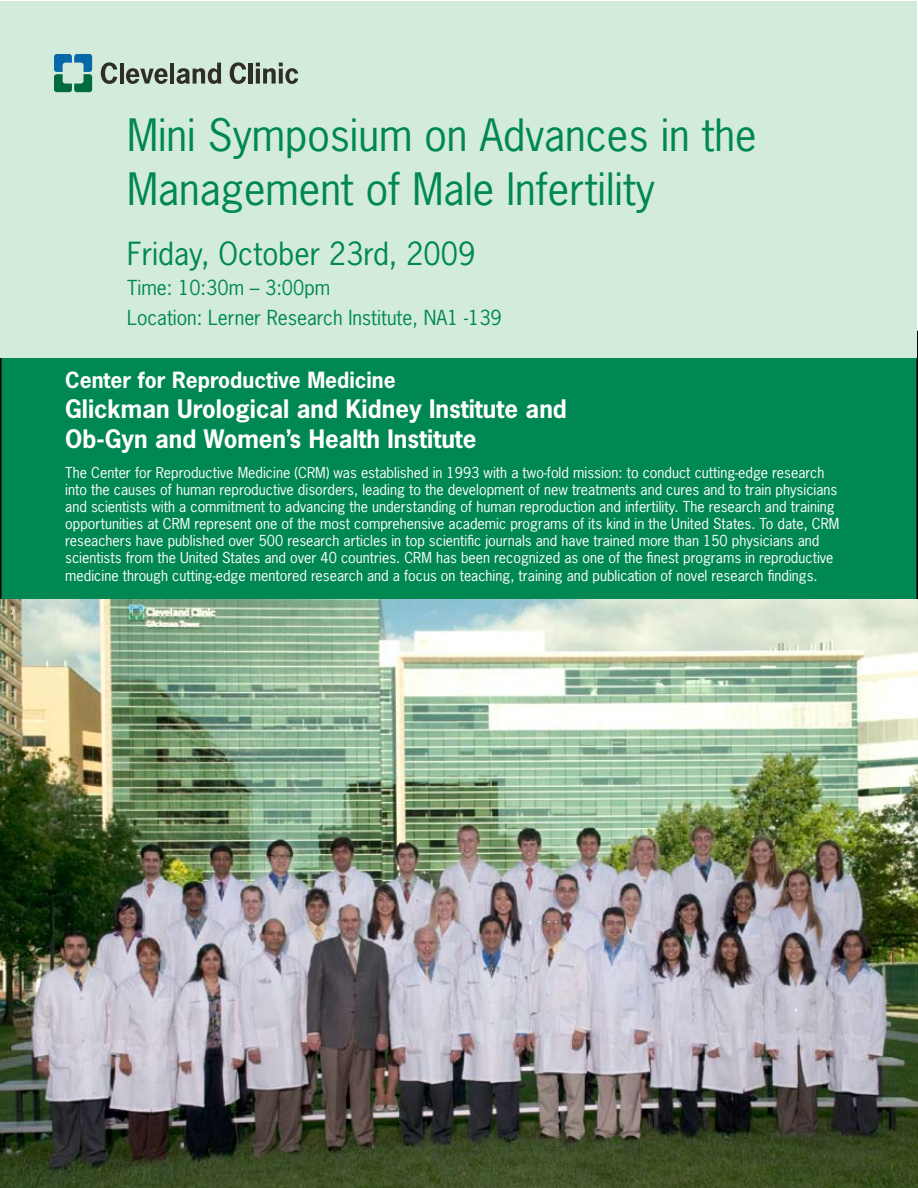
<style>
.page{position:relative;width:918px;height:1188px;background:#fff}
.page>*{position:absolute;margin:0;border:0;box-sizing:border-box;transform-origin:0 0}
.t1{font:42px/54px "News Gothic Std";color:#008852}
.t2{font:30px "News Gothic Std";color:#008852}
.t3{font:700 24px/30px "News Gothic Std";color:#fff}
.t4{font:700 21px "News Gothic Std";color:#fff}
.t5{font:19.5px/30px "News Gothic Std";color:#008852}
.t6{font:14.25px/17.1px "News Gothic Std";color:#fff}
</style>
<div class="page">
<div style="left:1px;top:332px;width:916px;height:855px;background:#008852"></div>
<div style="left:1px;top:1px;width:916px;height:356px;background:#d3ebdb"></div>
<img style="left:0;top:599px;width:918px;height:589px">
<svg style="left:54px;top:54px;width:38px;height:38px"></svg>
<svg style="left:101px;top:62px;width:16px;height:22px"></svg>
<hr style="left:120px;top:63px;width:4px;height:21px;background:#2e2e26">
<svg style="left:126px;top:68px;width:42px;height:16px"></svg>
<hr style="left:170px;top:63px;width:4px;height:21px;background:#2e2e26">
<svg style="left:230px;top:62px;width:16px;height:22px"></svg>
<hr style="left:249px;top:63px;width:4px;height:21px;background:#2e2e26">
<svg style="left:256px;top:63px;width:42px;height:21px"></svg>
<svg style="left:177px;top:63px;width:45px;height:21px"></svg>
<h1 class="t1" style="left:127px;top:108px;width:631px">Mini Symposium on Advances in the<br>Management of Male Infertility</h1>
<h2 class="t2" style="left:127px;top:234px;width:350px">Friday, October 23rd, 2009</h2>
<h3 class="t5" style="left:127px;top:272px;width:376px">Time: 10:30m – 3:00pm<br>Location: Lerner Research Institute, NA1 -139</h3>
<h3 class="t4" style="left:65px;top:366px;width:332px">Center for Reproductive Medicine</h3>
<h3 class="t3" style="left:65px;top:393px;width:503px">Glickman Urological and Kidney Institute and<br>Ob-Gyn and Women’s Health Institute</h3>
<p class="t6" style="left:65px;top:464px;width:776px">The Center for Reproductive Medicine (CRM) was established in 1993 with a two-fold mission: to conduct cutting-edge research into the causes of human reproductive disorders, leading to the development of new treatments and cures and to train physicians and scientists with a commitment to advancing the understanding of human reproduction and infertility. The research and training opportunities at CRM represent one of the most comprehensive academic programs of its kind in the United States. To date, CRM reseachers have published over 500 research articles in top scientific journals and have trained more than 150 physicians and scientists from the United States and over 40 countries. CRM has been recognized as one of the finest programs in reproductive medicine through cutting-edge mentored research and a focus on teaching, training and publication of novel research findings.</p>
</div>
